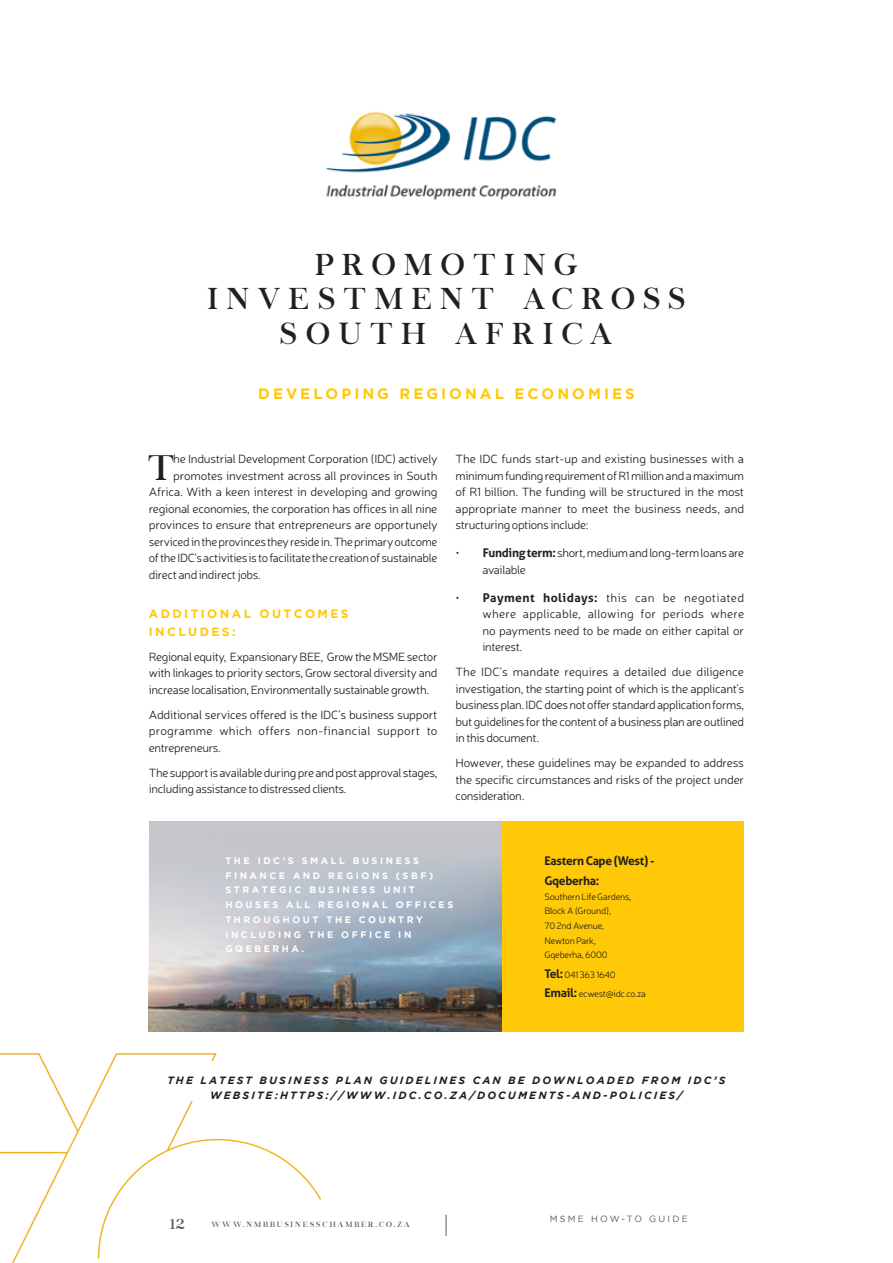
<style>
.page{position:relative;width:893px;height:1263px;background:#fff}
.page>*{position:absolute;margin:0;border:0;box-sizing:border-box;transform-origin:0 0}
.t1{font:35.25px "Chapaza";color:#231f20}
.t2{font:30px/34.5px "Chapaza";letter-spacing:.3em;color:#231f20;text-align:center}
.t3{font:16.5px "Chapaza";color:#58595b}
.t4{font:700 15px "Gotham";letter-spacing:.2em;color:#ffc907}
.t5{font:300 12px/16.5px "Neris";letter-spacing:-.025em;color:#231f20;text-align:justify}
.t6{font:700 12px/18px "Gotham";letter-spacing:.2em;color:#ffc907}
.t7{font:700 12px/19.5px "Aller";letter-spacing:-.025em;color:#231f20}
.t8{font:italic 700 10.5px/15px "Gotham";letter-spacing:.2em;color:#231f20;text-align:center}
.t9{font:700 9.3px/14.7px "Gotham";letter-spacing:.27em;color:#fff}
.t10{font:300 9.3px/14.7px "Neris";letter-spacing:-.025em;color:#231f20}
.t11{font:9px "Gotham";letter-spacing:.25em;color:#58595b}
.t12{font:7.5px "Chapaza";letter-spacing:.275em;color:#58595b}
.s1{font-family:"Aller";font-weight:700}
.s2{font-family:"Aller";font-weight:700;font-size:12px}
</style>
<div class="page">
<img style="left:326px;top:111px;width:231px;height:89px">
<div style="left:502px;top:821px;width:242px;height:210px;background:#ffc907"></div>
<div style="left:149px;top:821px;width:353px;height:210px;background:#c5c6cb"></div>
<img style="left:149px;top:862px;width:353px;height:169px">
<svg style="left:0;top:1053px;width:321px;height:210px"></svg>
<svg style="left:446px;top:1215px;width:1px;height:21px"></svg>
<h2 class="t2" style="left:208px;top:247px;width:478px">PROMOTING<br>INVESTMENT ACROSS<br>SOUTH AFRICA</h2>
<p class="t4" style="left:258px;top:385px;width:378px">DEVELOPING REGIONAL ECONOMIES</p>
<h1 class="t1" style="left:148px;top:447px;width:27px">T</h1>
<p class="t5" style="left:173px;top:450px;width:266px">he Industrial Development Corporation (IDC) actively</p>
<p class="t5" style="left:173px;top:467px;width:266px">promotes investment across all provinces in South</p>
<p class="t5" style="left:149px;top:483px;width:290px">Africa. With a keen interest in developing and growing</p>
<p class="t5" style="left:149px;top:500px;width:290px">regional economies, the corporation has offices in all nine</p>
<p class="t5" style="left:149px;top:516px;width:290px">provinces to ensure that entrepreneurs are opportunely</p>
<p class="t5" style="left:149px;top:533px;width:290px">serviced in the provinces they reside in. The primary outcome</p>
<p class="t5" style="left:149px;top:549px;width:290px">of the IDC’s activities is to facilitate the creation of sustainable</p>
<p class="t5" style="left:149px;top:566px;width:114px">direct and indirect jobs.</p>
<p class="t6" style="left:149px;top:604px;width:201px">ADDITIONAL OUTCOMES<br>INCLUDES:</p>
<p class="t5" style="left:149px;top:648px;width:290px">Regional equity, Expansionary BEE, Grow the MSME sector with linkages to priority sectors, Grow sectoral diversity and increase localisation, Environmentally sustainable growth.</p>
<p class="t5" style="left:149px;top:706px;width:290px">Additional services offered is the IDC’s business support programme which offers non-financial support to entrepreneurs.</p>
<p class="t5" style="left:149px;top:764px;width:290px">The support is available during pre and post approval stages, including assistance to distressed clients.</p>
<p class="t5" style="left:455px;top:450px;width:290px">The IDC funds start-up and existing businesses with a minimum funding requirement of R1 million and a maximum of R1 billion. The funding will be structured in the most appropriate manner to meet the business needs, and structuring options include:</p>
<p class="t5" style="left:482px;top:544px;width:263px;text-indent:-27px">• <span class="s1">Funding term:</span> short, medium and long-term loans are available</p>
<p class="t5" style="left:482px;top:589px;width:263px;text-indent:-27px">• <span class="s1">Payment holidays:</span> this can be negotiated where applicable, allowing for periods where no payments need to be made on either capital or interest.</p>
<p class="t5" style="left:455px;top:663px;width:290px">The IDC’s mandate requires a detailed due diligence investigation, the starting point of which is the applicant’s business plan. IDC does not offer standard application forms, but guidelines for the content of a business plan are outlined in this document.</p>
<p class="t5" style="left:455px;top:754px;width:290px">However, these guidelines may be expanded to address the specific circumstances and risks of the project under consideration.</p>
<p class="t9" style="left:225px;top:853px;width:230px">THE IDC’S SMALL BUSINESS<br>FINANCE AND REGIONS (SBF)<br>STRATEGIC BUSINESS UNIT<br>HOUSES ALL REGIONAL OFFICES<br>THROUGHOUT THE COUNTRY<br>INCLUDING THE OFFICE IN<br>GQEBERHA.</p>
<p class="t7" style="left:544px;top:851px;width:112px">Eastern Cape (West) -<br>Gqeberha:</p>
<p class="t10" style="left:544px;top:889px;width:88px">Southern Life Gardens,<br>Block A (Ground),<br>70 2nd Avenue,<br>Newton Park,<br>Gqeberha, 6000</p>
<p class="t10" style="left:544px;top:964px;width:103px;line-height:19.5px"><span class="s2">Tel:</span> 041 363 1640<br><span class="s2">Email:</span> ecwest@idc.co.za</p>
<p class="t8" style="left:167px;top:1073px;width:560px">THE LATEST BUSINESS PLAN GUIDELINES CAN BE DOWNLOADED FROM IDC’S<br>WEBSITE:HTTPS://WWW.IDC.CO.ZA/DOCUMENTS-AND-POLICIES/</p>
<h3 class="t3" style="left:170px;top:1213px;width:16px">12</h3>
<p class="t12" style="left:211px;top:1220px;width:200px">WWW.NMBBUSINESSCHAMBER.CO.ZA</p>
<p class="t11" style="left:550px;top:1214px;width:140px">MSME HOW-TO GUIDE</p>
</div>
